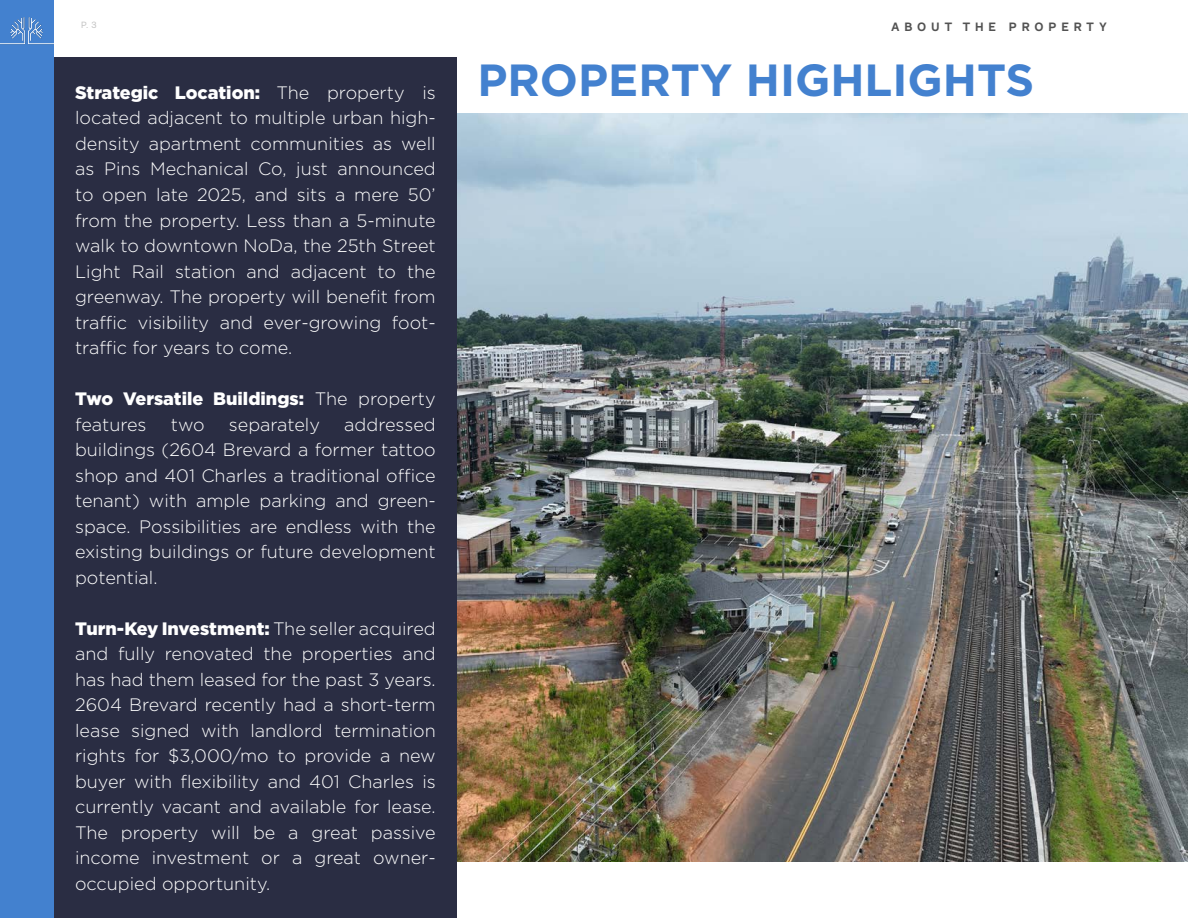
<style>
.page{position:relative;width:1188px;height:918px;background:#fff}
.page>*{position:absolute;margin:0;border:0;box-sizing:border-box;transform-origin:0 0}
.t1{font:700 45px "Gotham";color:#4381cf}
.t2{font:300 18px/25.5px "Gotham";color:#fff;text-align:justify}
.t3{font:900 18px/25.5px "Gotham";color:#fff}
.t4{font:700 12px "Nurom";letter-spacing:.4em;color:#525252}
.t5{font:9px "Nurom";color:#c1c1c1}
.s1{font-weight:900}
.s2{font-weight:300}
</style>
<div class="page">
<div style="left:0;top:0;width:54px;height:918px;background:#4381cf"></div>
<img style="left:0;top:17px;width:54px;height:28px">
<img style="left:457px;top:114px;width:731px;height:747px">
<div style="left:54px;top:57px;width:403px;height:861px;background:#2a2d43"></div>
<p class="t5" style="left:81px;top:20px;width:17px">P. 3</p>
<p class="t4" style="left:891px;top:19px;width:217px">ABOUT THE PROPERTY</p>
<p class="t2" style="left:75px;top:80px;width:362px"><span class="s1">Strategic Location:</span> The property is located adjacent to multiple urban high&shy;density apartment communities as well as Pins Mechanical Co, just announced to open late 2025, and sits a mere 50’ from the property. Less than a 5-minute walk to downtown NoDa, the 25th Street Light Rail station and adjacent to the greenway. The property will benefit from traffic visibility and ever-growing foot&shy;traffic for years to come.</p>
<p class="t3" style="left:75px;top:385px;width:362px">Two Versatile Buildings: <span class="s2">The property features</span></p>
<p class="t2" style="left:75px;top:411px;width:362px;text-indent:269px">addressed buildings (2604 Brevard a former tattoo shop and 401 Charles a traditional office tenant) with ample parking and green&shy;space. Possibilities are endless with the existing buildings or future development potential.</p>
<p class="t2" style="left:75px;top:615px;width:362px"><span class="s1">Turn-Key Investment:</span> The seller acquired and fully renovated the properties and has had them leased for the past 3 years.<br>2604 Brevard recently had a short-term lease signed with landlord termination rights for $3,000/mo to provide a new buyer with flexibility and 401 Charles is currently vacant and available for lease.<br>The property will be a great passive income investment or a great owner&shy;occupied opportunity.</p>
<p class="t2" style="left:171px;top:411px;width:35px">two</p>
<p class="t2" style="left:229px;top:411px;width:93px">separately</p>
<p class="t1" style="left:477px;top:54px;width:559px">PROPERTY HIGHLIGHTS</p>
</div>
